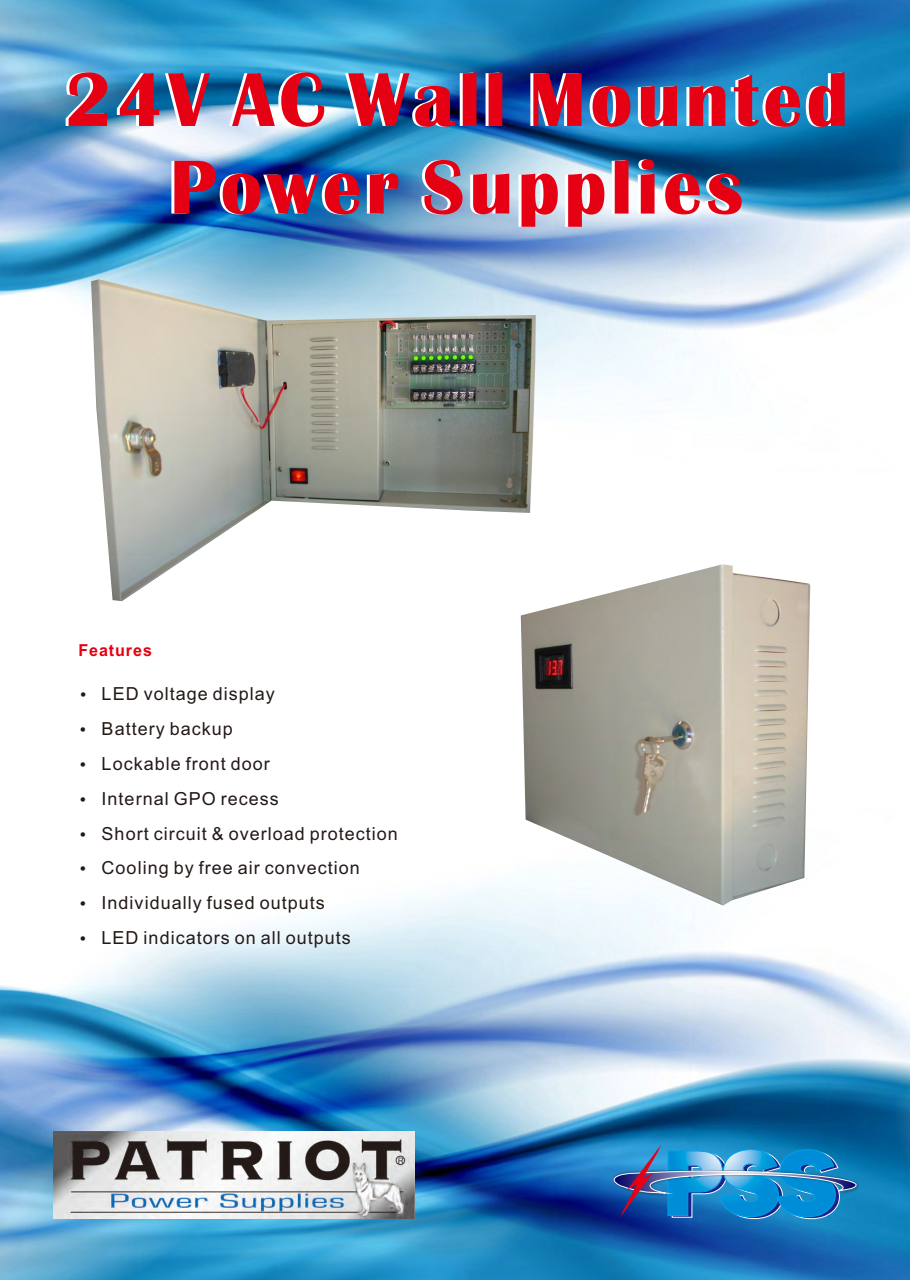
<style>
.page{position:relative;width:910px;height:1280px;background:#fff}
.page>*{position:absolute;margin:0;border:0;box-sizing:border-box;transform-origin:0 0}
.t1{font:700 79.05px/87.6px "Britannic";letter-spacing:.06em;color:#fff;text-align:center}
.t2{font:18px "Arial";letter-spacing:.055em;color:#231916}
.t3{font:700 16.5px "Arial";letter-spacing:.055em;color:#e60013}
</style>
<div class="page">
<img style="left:0;top:1px;width:910px;height:396px">
<img style="left:0;top:880px;width:910px;height:400px">
<img style="left:611px;top:1148px;width:250px;height:71px">
<img style="left:521px;top:564px;width:289px;height:341px">
<img style="left:91px;top:279px;width:445px;height:322px">
<img style="left:53px;top:1132px;width:361px;height:87px">
<h1 class="t1" style="left:62px;top:62px;width:785px">24V AC Wall Mounted<br>Power Supplies</h1>
<p class="t3" style="left:78px;top:644px;width:75px">Features</p>
<p class="t2" style="left:80px;top:687px;width:197px">• LED voltage display</p>
<p class="t2" style="left:80px;top:722px;width:155px">• Battery backup</p>
<p class="t2" style="left:80px;top:757px;width:192px">• Lockable front door</p>
<p class="t2" style="left:80px;top:792px;width:201px">• Internal GPO recess</p>
<p class="t2" style="left:80px;top:826px;width:320px">• Short circuit &amp; overload protection</p>
<p class="t2" style="left:80px;top:861px;width:282px">• Cooling by free air convection</p>
<p class="t2" style="left:80px;top:896px;width:247px">• Individually fused outputs</p>
<p class="t2" style="left:80px;top:931px;width:273px">• LED indicators on all outputs</p>
</div>
